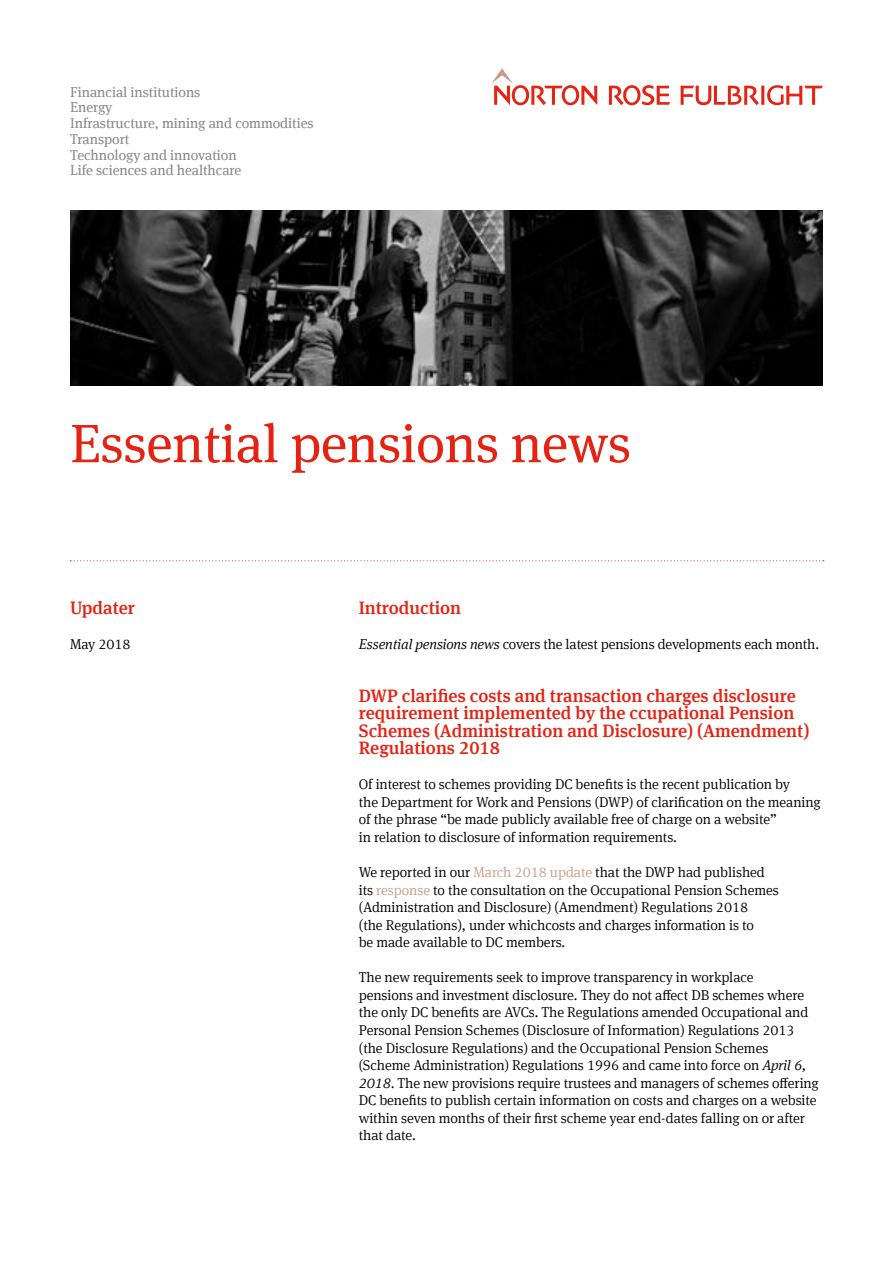
<style>
.page{position:relative;width:893px;height:1263px;background:#fff}
.page>*{position:absolute;margin:0;border:0;box-sizing:border-box;transform-origin:0 0}
.t1{font:54px "Meta Serif Offc Pro";letter-spacing:-.005em;color:#e42313}
.t2{font:500 18px/17.5px "Meta Serif Offc Pro";color:#e42313}
.t3{font:300 14.25px/17.5px "Meta Serif Offc Pro";letter-spacing:-.005em;color:#000}
.t4{font:14.25px/15.8px "Meta Serif Offc Pro";letter-spacing:-.005em;color:#878787}
.s1{font-style:italic}
.s2{color:#c99e88}
</style>
<div class="page">
<svg style="left:491px;top:68px;width:106px;height:37px"></svg>
<svg style="left:609px;top:85px;width:61px;height:20px"></svg>
<svg style="left:681px;top:85px;width:142px;height:20px"></svg>
<svg style="left:70px;top:560px;width:754px;height:1px"></svg>
<img style="left:70px;top:210px;width:753px;height:176px">
<p class="t4" style="left:70px;top:83px;width:245px">Financial institutions<br>Energy<br>Infrastructure, mining and commodities<br>Transport<br>Technology and innovation<br>Life sciences and healthcare</p>
<h1 class="t1" style="left:70px;top:404px;width:562px">Essential pensions news</h1>
<p class="t2" style="left:70px;top:598px;width:66px">Updater</p>
<p class="t3" style="left:70px;top:635px;width:62px">May 2018</p>
<p class="t2" style="left:359px;top:598px;width:104px">Introduction</p>
<p class="t3" style="left:359px;top:635px;width:462px"><span class="s1">Essential pensions news</span> covers the latest pensions developments each month.</p>
<p class="t2" style="left:359px;top:685px;width:452px">DWP clarifies costs and transaction charges disclosure requirement implemented by the ccupational Pension Schemes (Administration and Disclosure) (Amendment)<br>Regulations 2018</p>
<p class="t3" style="left:359px;top:775px;width:464px">Of interest to schemes providing DC benefits is the recent publication by<br>the Department for Work and Pensions (DWP) of clarification on the meaning of the phrase “be made publicly available free of charge on a website”<br>in relation to disclosure of information requirements.</p>
<p class="t3" style="left:359px;top:863px;width:422px">We reported in our <span class="s2">March 2018 update</span> that the DWP had published its <span class="s2">response</span> to the consultation on the Occupational Pension Schemes (Administration and Disclosure) (Amendment) Regulations 2018<br>(the Regulations), under whichcosts and charges information is to<br>be made available to DC members.</p>
<p class="t3" style="left:359px;top:968px;width:462px">The new requirements seek to improve transparency in workplace<br>pensions and investment disclosure. They do not affect DB schemes where the only DC benefits are AVCs. The Regulations amended Occupational and Personal Pension Schemes (Disclosure of Information) Regulations 2013 (the Disclosure Regulations) and the Occupational Pension Schemes (Scheme Administration) Regulations 1996 and came into force on <span class="s1">April 6, 2018.</span> The new provisions require trustees and managers of schemes offering DC benefits to publish certain information on costs and charges on a website within seven months of their first scheme year end-dates falling on or after that date.</p>
</div>
